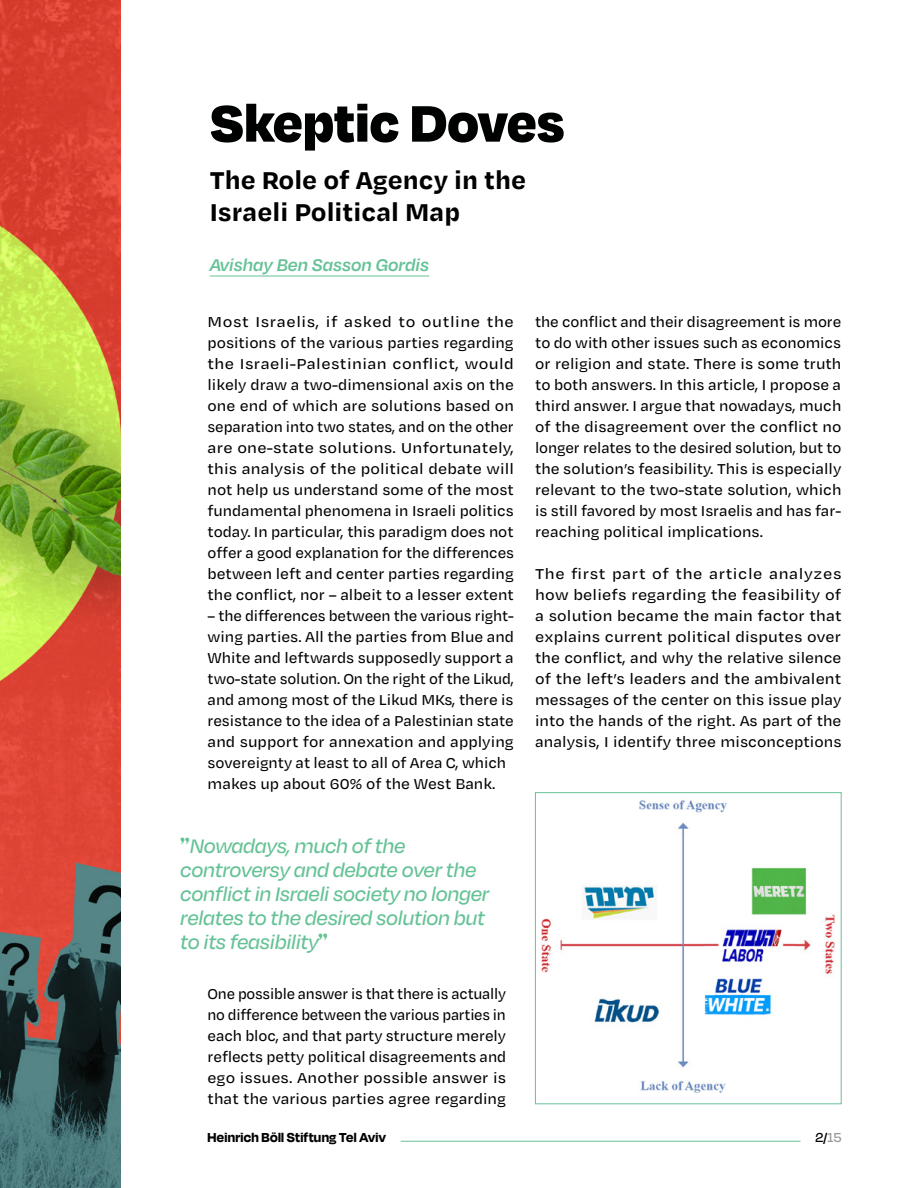
<style>
.page{position:relative;width:918px;height:1188px;background:#fff}
.page>*{position:absolute;margin:0;border:0;box-sizing:border-box;transform-origin:0 0}
.t1{font:900 59.1px "Degular";letter-spacing:-.005em;color:#000101}
.t2{font:700 28.05px/31.8px "Degular Text";color:#000101}
.t3{font:italic 500 22.5px/24px "Degular";letter-spacing:-.015em;color:#65c296}
.t4{font:italic 600 19.5px "Degular";color:#65c296}
.t5{font:500 16.5px/21px "Degular Text";color:#000101;text-align:justify;scale:1.05 1}
.t6{font:500 16.5px/21px "Degular Text";color:#000101}
.t7{font:500 16.5px/21px "Degular Text";color:#000101;text-align:justify;scale:.95 1}
.t8{font:700 15px "Degular Display";letter-spacing:.02em;color:#000101}
.t9{font:500 15px "Degular Display";color:#000101}
.s1{font-family:"Damka FM";font-weight:400;font-style:normal}
.s2{color:#999696}
</style>
<div class="page">
<hr style="left:210px;top:276px;width:219px;height:1px;background:#65c296">
<hr style="left:401px;top:1141px;width:400px;height:1px;background:#65c296">
<img style="left:541px;top:800px;width:295px;height:293px">
<div style="left:535px;top:792px;width:307px;height:312px;border:1px solid #65c296"></div>
<img style="left:0;top:0;width:121px;height:1188px">
<h1 class="t1" style="left:210px;top:84px;width:357px">Skeptic Doves</h1>
<h2 class="t2" style="left:210px;top:163px;width:318px">The Role of Agency in the<br>Israeli Political Map</h2>
<p class="t4" style="left:210px;top:252px;width:221px">Avishay Ben Sasson Gordis</p>
<p class="t5" style="left:208px;top:311px;width:293px">Most Israelis, if asked to outline the positions of the various parties regarding the Israeli-Palestinian conflict, would likely draw a two-dimensional axis on the one end of which are solutions based on separation into two states, and on the other are one-state solutions. Unfortunately, this analysis of the political debate will not help us understand some of the most fundamental phenomena in Israeli politics today. In particular, this paradigm does not offer a good explanation for the differences between left and center parties regarding the conflict, nor – albeit to a lesser extent</p>
<p class="t6" style="left:208px;top:605px;width:308px">– the differences between the various right&shy;wing parties. All the parties from Blue and White and leftwards supposedly support a two-state solution. On the right of the Likud, and among most of the Likud MKs, there is resistance to the idea of a Palestinian state and support for annexation and applying sovereignty at least to all of Area C, which makes up about 60% of the West Bank.</p>
<h3 class="t3" style="left:180px;top:833px;width:310px"><span class="s1">״</span>Nowadays, much of the controversy and debate over the conflict in Israeli society no longer relates to the desired solution but to its feasibility<span class="s1">״</span></h3>
<p class="t7" style="left:208px;top:983px;width:316px">One possible answer is that there is actually no difference between the various parties in each bloc, and that party structure merely reflects petty political disagreements and ego issues. Another possible answer is that the various parties agree regarding</p>
<p class="t8" style="left:208px;top:1129px;width:180px">Heinrich Böll Stiftung Tel Aviv</p>
<p class="t6" style="left:535px;top:311px;width:308px;text-align:justify">the conflict and their disagreement is more to do with other issues such as economics or religion and state. There is some truth to both answers. In this article, I propose a third answer. I argue that nowadays, much of the disagreement over the conflict no longer relates to the desired solution, but to the solution’s feasibility. This is especially relevant to the two-state solution, which is still favored by most Israelis and has far&shy;reaching political implications.</p>
<p class="t5" style="left:535px;top:563px;width:293px">The first part of the article analyzes how beliefs regarding the feasibility of a solution became the main factor that explains current political disputes over the conflict, and why the relative silence of the left’s leaders and the ambivalent messages of the center on this issue play into the hands of the right. As part of the analysis, I identify three misconceptions</p>
<p class="t9" style="left:815px;top:1129px;width:28px">2/<span class="s2">15</span></p>
</div>
